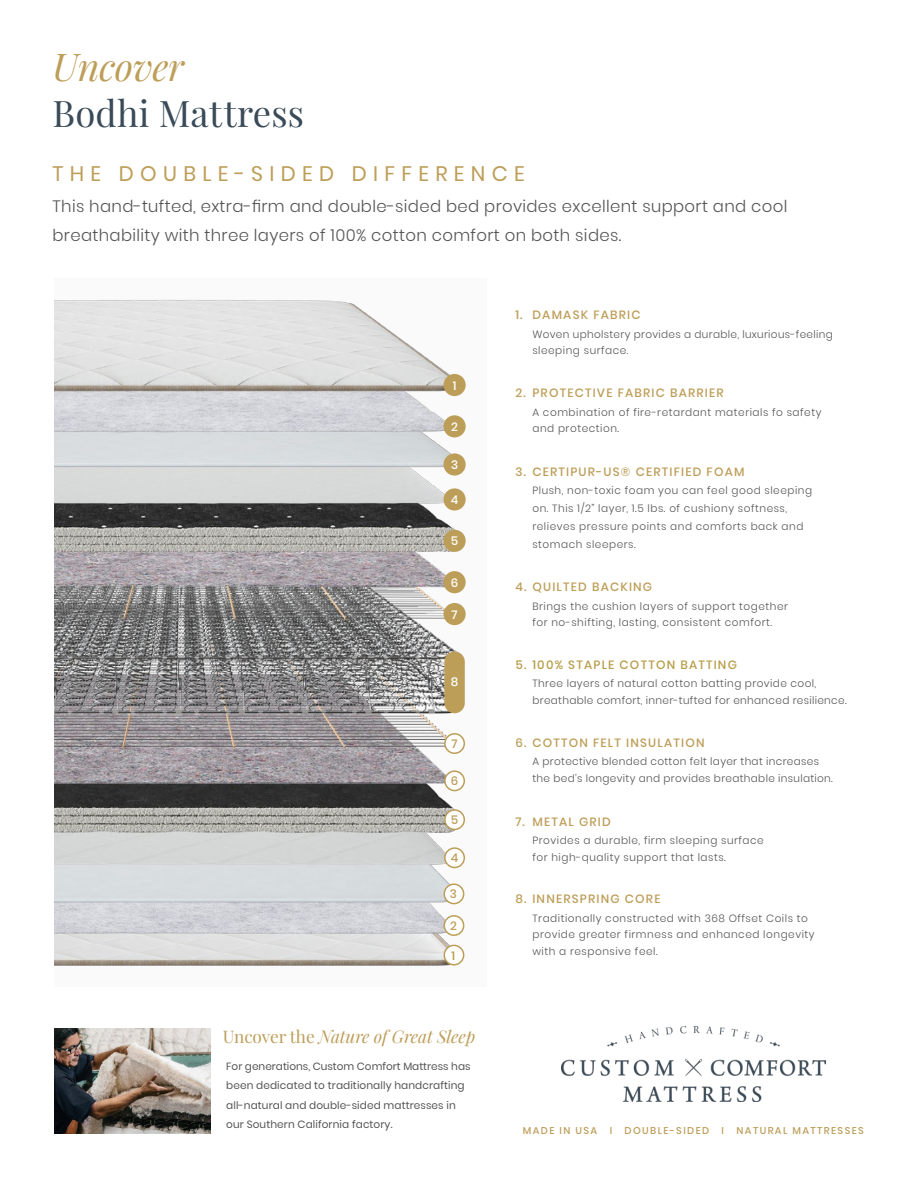
<style>
.page{position:relative;width:918px;height:1188px;background:#fff}
.page>*{position:absolute;margin:0;border:0;box-sizing:border-box;transform-origin:0 0}
.t1{font:italic 37.5px "Playfair Display";letter-spacing:-.01em;color:#bd9e59}
.t2{font:36.45px "Playfair Display";letter-spacing:.005em;color:#394a58}
.t3{font:21px "Poppins";letter-spacing:.3em;color:#bd9e59}
.t4{font:italic 17.25px "Playfair Display";letter-spacing:-.005em;color:#bd9e59}
.t5{font:300 16.5px/28.5px "Poppins";letter-spacing:.02em;color:#555}
.t6{font:500 12px "Poppins";letter-spacing:.1em;color:#bd9e59}
.t7{font:500 12px "Poppins";letter-spacing:.1em;color:#b79e4b}
.t8{font:500 12px "Poppins";color:#fff}
.t9{font:300 10.5px/16.5px "Poppins";letter-spacing:.05em;color:#555}
.t10{font:300 10.5px/16.5px "Poppins";letter-spacing:.03em;color:#555}
.t11{font:10.5px/19.5px "Poppins";letter-spacing:.01em;color:#555}
.t12{font:500 9.9px "Poppins";letter-spacing:.14em;color:#bd9e59}
.s1{font-style:normal}
</style>
<div class="page">
<div style="left:54px;top:278px;width:432px;height:709px;background:#fafafa"></div>
<img style="left:54px;top:299px;width:412px;height:667px">
<div style="left:444px;top:374px;width:22px;height:22px;background:#bd9e59;border-radius:50%"></div>
<div style="left:444px;top:415px;width:22px;height:22px;background:#bd9e59;border-radius:50%"></div>
<div style="left:444px;top:453px;width:22px;height:23px;background:#bd9e59;border-radius:50%"></div>
<div style="left:444px;top:488px;width:22px;height:23px;background:#bd9e59;border-radius:50%"></div>
<div style="left:444px;top:530px;width:22px;height:22px;background:#bd9e59;border-radius:50%"></div>
<div style="left:444px;top:571px;width:22px;height:22px;background:#bd9e59;border-radius:50%"></div>
<div style="left:444px;top:603px;width:22px;height:22px;background:#bd9e59;border-radius:50%"></div>
<div style="left:445px;top:810px;width:19px;height:19px;background:#fff;border-radius:50%"></div>
<div style="left:444px;top:809px;width:21px;height:21px;border:2px solid #bd9e59;border-radius:50%"></div>
<div style="left:445px;top:771px;width:19px;height:20px;background:#fff;border-radius:50%"></div>
<div style="left:444px;top:770px;width:21px;height:21px;border:2px solid #bd9e59;border-radius:50%"></div>
<div style="left:445px;top:734px;width:19px;height:19px;background:#fff;border-radius:50%"></div>
<div style="left:444px;top:733px;width:21px;height:21px;border:2px solid #bd9e59;border-radius:50%"></div>
<div style="left:445px;top:848px;width:19px;height:19px;background:#fff;border-radius:50%"></div>
<div style="left:444px;top:847px;width:21px;height:21px;border:2px solid #bd9e59;border-radius:50%"></div>
<div style="left:444px;top:884px;width:20px;height:20px;background:#fff;border-radius:50%"></div>
<div style="left:444px;top:883px;width:20px;height:21px;border:2px solid #bd9e59;border-radius:50%"></div>
<div style="left:444px;top:916px;width:20px;height:19px;background:#fff;border-radius:50%"></div>
<div style="left:444px;top:915px;width:20px;height:21px;border:2px solid #bd9e59;border-radius:50%"></div>
<div style="left:444px;top:945px;width:20px;height:20px;background:#fff;border-radius:50%"></div>
<div style="left:444px;top:945px;width:20px;height:21px;border:2px solid #bd9e59;border-radius:50%"></div>
<div style="left:444px;top:652px;width:21px;height:61px;background:#bd9e59;border-radius:10px"></div>
<img style="left:54px;top:1028px;width:157px;height:106px">
<img style="left:561px;top:1026px;width:265px;height:75px">
<p class="t1" style="left:52px;top:37px;width:133px">Uncover</p>
<p class="t2" style="left:52px;top:90px;width:253px">Bodhi Mattress</p>
<p class="t3" style="left:52px;top:161px;width:474px">THE DOUBLE-SIDED DIFFERENCE</p>
<p class="t5" style="left:52px;top:192px;width:736px">This hand-tufted, extra-firm and double-sided bed provides excellent support and cool breathability with three layers of 100% cotton comfort on both sides.</p>
<p class="t8" style="left:453px;top:378px;width:5px">1</p>
<p class="t8" style="left:451px;top:420px;width:8px">2</p>
<p class="t8" style="left:451px;top:458px;width:9px">3</p>
<p class="t8" style="left:451px;top:493px;width:9px">4</p>
<p class="t8" style="left:451px;top:534px;width:9px">5</p>
<p class="t8" style="left:451px;top:576px;width:9px">6</p>
<p class="t8" style="left:452px;top:607px;width:8px">7</p>
<p class="t8" style="left:451px;top:674px;width:9px">8</p>
<p class="t6" style="left:452px;top:737px;width:8px">7</p>
<p class="t6" style="left:451px;top:774px;width:9px">6</p>
<p class="t6" style="left:451px;top:813px;width:9px">5</p>
<p class="t6" style="left:451px;top:851px;width:9px">4</p>
<p class="t6" style="left:450px;top:887px;width:9px">3</p>
<p class="t6" style="left:450px;top:919px;width:8px">2</p>
<p class="t7" style="left:452px;top:949px;width:5px">1</p>
<p class="t4" style="left:223px;top:1023px;width:254px"><span class="s1">Uncover the</span> Nature of Great Sleep</p>
<p class="t11" style="left:226px;top:1056px;width:246px">For generations, Custom Comfort Mattress has been dedicated to traditionally handcrafting all-natural and double-sided mattresses in</p>
<p class="t11" style="left:226px;top:1115px;width:168px">our Southern California factory.</p>
<p class="t6" style="left:515px;top:308px;width:9px">1.</p>
<p class="t6" style="left:532px;top:308px;width:110px">DAMASK FABRIC</p>
<p class="t10" style="left:532px;top:326px;width:302px">Woven upholstery provides a durable, luxurious-feeling sleeping surface.</p>
<p class="t6" style="left:515px;top:386px;width:12px">2.</p>
<p class="t6" style="left:532px;top:386px;width:193px">PROTECTIVE FABRIC BARRIER</p>
<p class="t9" style="left:532px;top:404px;width:290px">A combination of fire-retardant materials fo safety and protection.</p>
<p class="t6" style="left:515px;top:465px;width:12px">3.</p>
<p class="t6" style="left:532px;top:465px;width:214px">CERTIPUR-US® CERTIFIED FOAM</p>
<p class="t9" style="left:532px;top:482px;width:281px;line-height:18px">Plush, non-toxic foam you can feel good sleeping on. This 1/2” layer, 1.5 lbs. of cushiony softness, relieves pressure points and comforts back and stomach sleepers.</p>
<p class="t6" style="left:515px;top:580px;width:13px">4.</p>
<p class="t6" style="left:532px;top:580px;width:121px">QUILTED BACKING</p>
<p class="t9" style="left:532px;top:598px;width:257px">Brings the cushion layers of support together for no-shifting, lasting, consistent comfort.</p>
<p class="t7" style="left:515px;top:658px;width:12px">5.</p>
<p class="t7" style="left:532px;top:658px;width:206px">100% STAPLE COTTON BATTING</p>
<p class="t10" style="left:532px;top:675px;width:316px">Three layers of natural cotton batting provide cool, breathable comfort, inner-tufted for enhanced resilience.</p>
<p class="t6" style="left:515px;top:736px;width:12px">6.</p>
<p class="t6" style="left:532px;top:736px;width:174px">COTTON FELT INSULATION</p>
<p class="t10" style="left:532px;top:753px;width:302px">A protective blended cotton felt layer that increases the bed’s longevity and provides breathable insulation.</p>
<p class="t6" style="left:515px;top:815px;width:11px">7.</p>
<p class="t6" style="left:532px;top:815px;width:80px">METAL GRID</p>
<p class="t9" style="left:532px;top:832px;width:233px">Provides a durable, firm sleeping surface</p>
<p class="t9" style="left:532px;top:849px;width:195px">for high-quality support that lasts.</p>
<p class="t6" style="left:515px;top:892px;width:13px">8.</p>
<p class="t6" style="left:532px;top:892px;width:130px">INNERSPRING CORE</p>
<p class="t9" style="left:532px;top:910px;width:284px">Traditionally constructed with 368 Offset Coils to provide greater firmness and enhanced longevity with a responsive feel.</p>
<p class="t12" style="left:523px;top:1124px;width:76px">MADE IN USA</p>
<p class="t12" style="left:610px;top:1124px;width:4px">I</p>
<p class="t12" style="left:625px;top:1124px;width:86px">DOUBLE-SIDED</p>
<p class="t12" style="left:722px;top:1124px;width:4px">I</p>
<p class="t12" style="left:737px;top:1124px;width:129px">NATURAL MATTRESSES</p>
</div>
